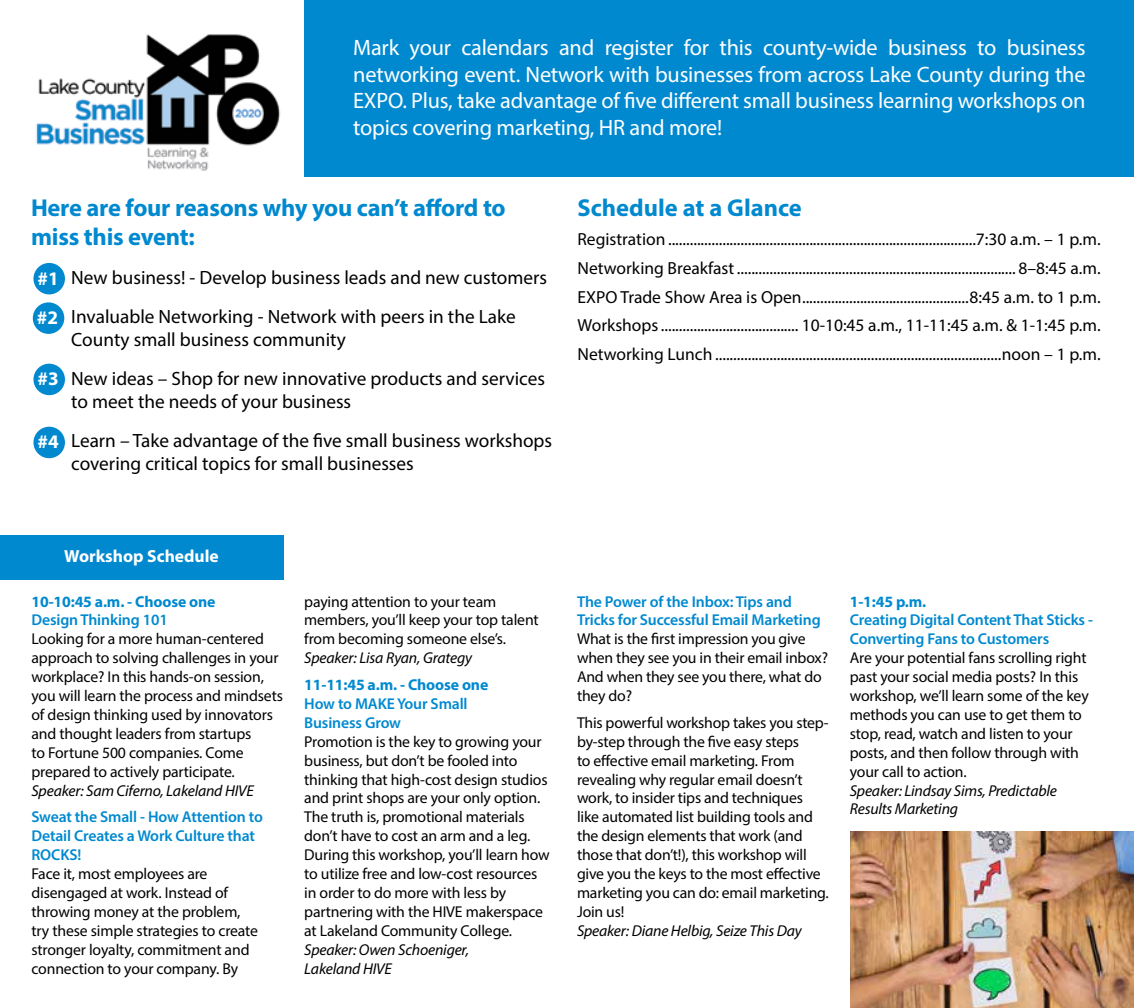
<style>
.page{position:relative;width:1134px;height:1008px;background:#fff}
.page>*{position:absolute;margin:0;border:0;box-sizing:border-box;transform-origin:0 0}
.t1{font:700 24.5px/29.4px "Myriad Pro";letter-spacing:-.01em;color:#0089cf}
.t2{font:22.4px/26.8px "Myriad Pro";letter-spacing:-.01em;color:#fff;text-align:justify}
.t3{font:19.25px/38.9px "Myriad Pro";color:#000}
.t4{font:700 19.25px/39.6px "Myriad Pro";color:#fff}
.t5{font:17.5px/28.9px "Myriad Pro";color:#000;text-align:justify}
.t6{font:700 17.5px "Myriad Pro";color:#fff}
.t7{font:15.75px/18.9px "Myriad Pro";letter-spacing:-.01em;color:#000}
.t8{font:600 15.75px/18.9px "Myriad Pro";letter-spacing:-.01em;color:#0089cf}
.t9{font:italic 15.75px/18.9px "Myriad Pro";letter-spacing:-.015em;color:#000}
.t10{font:700 15.75px "Myriad Pro";letter-spacing:-.01em;color:#0089cf}
</style>
<div class="page">
<div style="left:0;top:536px;width:284px;height:44px;background:#0089cf"></div>
<div style="left:304px;top:0;width:830px;height:176px;background:#0089cf"></div>
<div style="left:33px;top:263px;width:32px;height:31px;background:#0089cf;border-radius:50%"></div>
<div style="left:33px;top:302px;width:31px;height:32px;background:#0089cf;border-radius:50%"></div>
<div style="left:33px;top:364px;width:32px;height:31px;background:#0089cf;border-radius:50%"></div>
<div style="left:33px;top:427px;width:32px;height:31px;background:#0089cf;border-radius:50%"></div>
<img style="left:36px;top:34px;width:245px;height:137px">
<img style="left:850px;top:832px;width:284px;height:176px">
<p class="t2" style="left:353px;top:34px;width:734px">Mark your calendars and register for this county-wide business to business networking event. Network with businesses from across Lake County during the EXPO. Plus, take advantage of five different small business learning workshops on topics covering marketing, HR and more!</p>
<h1 class="t1" style="left:31px;top:192px;width:476px">Here are four reasons why you can’t afford to miss this event:</h1>
<p class="t3" style="left:71px;top:258px;width:477px">New business! - Develop business leads and new customers<br>Invaluable Networking - Network with peers in the Lake</p>
<p class="t3" style="left:71px;top:320px;width:475px">County small business community<br>New ideas – Shop for new innovative products and services</p>
<p class="t3" style="left:71px;top:382px;width:482px">to meet the needs of your business<br>Learn – Take advantage of the five small business workshops</p>
<p class="t3" style="left:71px;top:444px;width:344px">covering critical topics for small businesses</p>
<p class="t4" style="left:37px;top:258px;width:23px">#1 #2</p>
<p class="t4" style="left:38px;top:359px;width:23px">#3</p>
<p class="t4" style="left:38px;top:421px;width:23px">#4</p>
<h1 class="t1" style="left:578px;top:192px;width:226px">Schedule at a Glance</h1>
<p class="t5" style="left:578px;top:224px;width:525px">Registration .....................................................................................7:30 a.m. – 1 p.m.<br>Networking Breakfast............................................................................. 8–8:45 a.m.<br>EXPO Trade Show Area is Open..............................................8:45 a.m. to 1 p.m.<br>Workshops...................................... 10-10:45 a.m., 11-11:45 a.m. &amp; 1-1:45 p.m.<br>Networking Lunch ...............................................................................noon – 1 p.m.</p>
<p class="t6" style="left:64px;top:545px;width:156px">Workshop Schedule</p>
<p class="t10" style="left:32px;top:591px;width:186px">10-10:45 a.m. - Choose one</p>
<p class="t8" style="left:32px;top:610px;width:138px">Design Thinking 101</p>
<p class="t7" style="left:32px;top:629px;width:253px">Looking for a more human-centered approach to solving challenges in your workplace? In this hands-on session, you will learn the process and mindsets of design thinking used by innovators and thought leaders from startups<br>to Fortune 500 companies. Come prepared to actively participate.</p>
<p class="t9" style="left:32px;top:781px;width:224px">Speaker: Sam Ciferno, Lakeland HIVE</p>
<p class="t8" style="left:32px;top:807px;width:233px">Sweat the Small - How Attention to<br>Detail Creates a Work Culture that<br>ROCKS!</p>
<p class="t7" style="left:32px;top:864px;width:228px">Face it, most employees are disengaged at work. Instead of throwing money at the problem, try these simple strategies to create stronger loyalty, commitment and connection to your company. By</p>
<p class="t7" style="left:304px;top:592px;width:236px">paying attention to your team members, you’ll keep your top talent from becoming someone else’s.</p>
<p class="t9" style="left:304px;top:648px;width:169px">Speaker: Lisa Ryan, Grategy</p>
<p class="t10" style="left:304px;top:674px;width:186px">11-11:45 a.m. - Choose one</p>
<p class="t8" style="left:304px;top:694px;width:165px">How to MAKE Your Small<br>Business Grow</p>
<p class="t7" style="left:304px;top:732px;width:247px">Promotion is the key to growing your business, but don’t be fooled into thinking that high-cost design studios and print shops are your only option.<br>The truth is, promotional materials don’t have to cost an arm and a leg.<br>During this workshop, you’ll learn how to utilize free and low-cost resources in order to do more with less by partnering with the HIVE makerspace at Lakeland Community College.</p>
<p class="t9" style="left:304px;top:940px;width:166px">Speaker: Owen Schoeniger,<br>Lakeland HIVE</p>
<p class="t8" style="left:577px;top:591px;width:245px">The Power of the Inbox: Tips and<br>Tricks for Successful Email Marketing</p>
<p class="t7" style="left:577px;top:629px;width:253px">What is the first impression you give when they see you in their email inbox?<br>And when they see you there, what do they do?</p>
<p class="t7" style="left:577px;top:713px;width:253px">This powerful workshop takes you step&shy;by-step through the five easy steps<br>to effective email marketing. From revealing why regular email doesn’t work, to insider tips and techniques like automated list building tools and the design elements that work (and those that don’t!), this workshop will give you the keys to the most effective marketing you can do: email marketing.<br>Join us!</p>
<p class="t9" style="left:577px;top:921px;width:226px">Speaker: Diane Helbig, Seize This Day</p>
<p class="t10" style="left:850px;top:591px;width:78px">1-1:45 p.m.</p>
<p class="t8" style="left:850px;top:610px;width:245px">Creating Digital Content That Sticks -<br>Converting Fans to Customers</p>
<p class="t7" style="left:850px;top:648px;width:240px">Are your potential fans scrolling right past your social media posts? In this workshop, we’ll learn some of the key methods you can use to get them to stop, read, watch and listen to your posts, and then follow through with your call to action.</p>
<p class="t9" style="left:850px;top:781px;width:209px">Speaker: Lindsay Sims, Predictable<br>Results Marketing</p>
</div>
